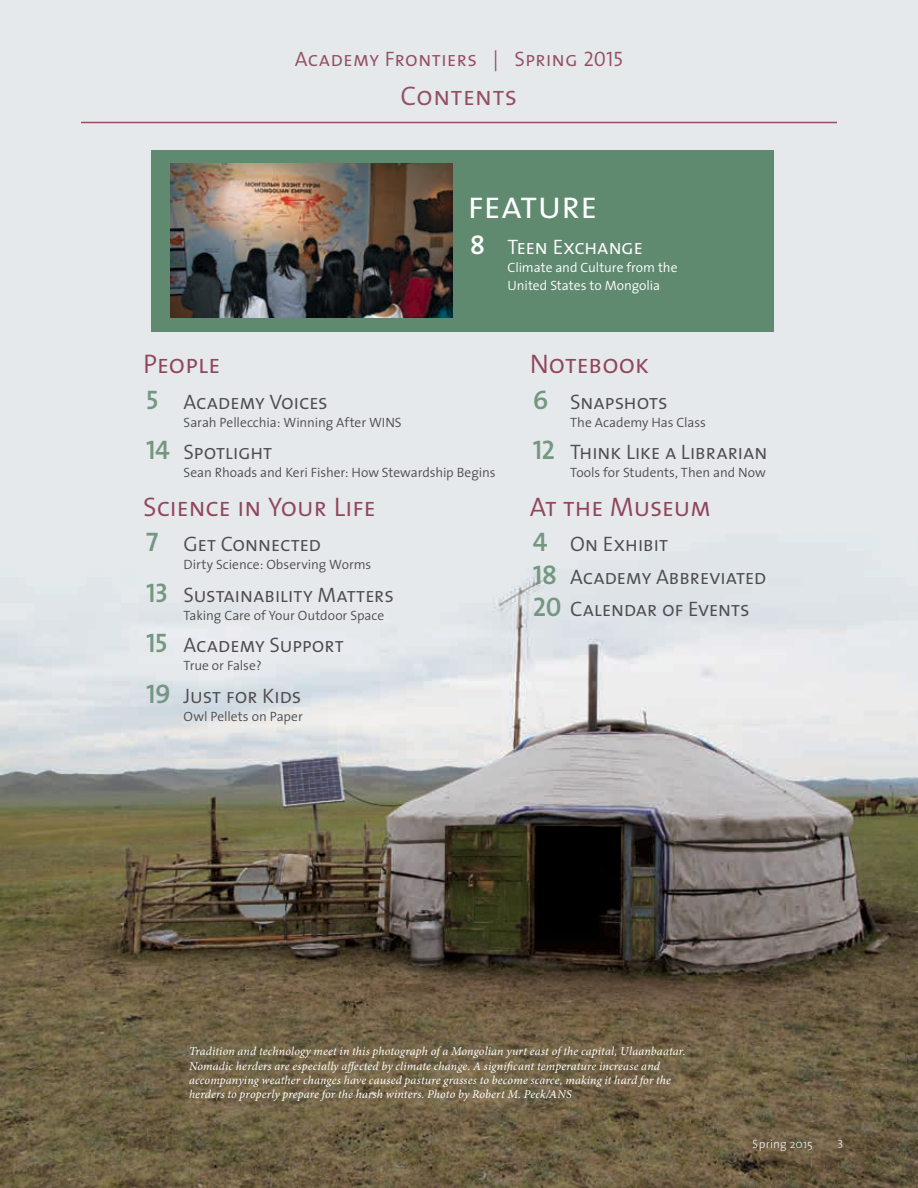
<style>
.page{position:relative;width:918px;height:1188px;background:#fff}
.page>*{position:absolute;margin:0;border:0;box-sizing:border-box;transform-origin:0 0}
.t1{font:39px "The Sans Semi Light Caps";letter-spacing:-.02em;color:#fff}
.t2{font:27px "The Sans Semi Light Caps";letter-spacing:-.015em;color:#90455a}
.t3{font:27px "The Sans Semi Light Caps";letter-spacing:.01em;color:#944e60}
.t4{font:21px/32.4px "The Sans Semi Light Caps";letter-spacing:-.015em;color:#4d4d4f}
.t5{font:21px "The Sans Semi Light Caps";letter-spacing:.005em;color:#944e60}
.t6{font:21px "The Sans Semi Light Caps";letter-spacing:-.025em;color:#fff}
.t7{font:300 13.5px "The Sans";letter-spacing:-.005em;color:#4d4d4f}
.t8{font:300 13.5px/18px "The Sans";letter-spacing:-.005em;color:#fff}
.t9{font:italic 12px/14.4px "Minion Pro";letter-spacing:.015em;color:#fff}
.t10{font:300 12px "The Sans";letter-spacing:.005em;color:#fff}
.t11{font:12px "The Sans Semi Light Caps";color:#fff}
.s1{font-family:"The Sans Semi Bold Caps";font-size:27px}
.s2{font-family:"The Sans Semi Bold Caps";font-size:27px;color:#749780}
</style>
<div class="page">
<img style="left:0;top:0;width:918px;height:1188px">
<hr style="left:81px;top:122px;width:756px;height:1px;background:#944e60">
<div style="left:152px;top:151px;width:622px;height:181px;background:#608a70"></div>
<img style="left:170px;top:164px;width:282px;height:154px">
<h3 class="t5" style="left:295px;top:42px;width:330px">Academy Frontiers | Spring 2015</h3>
<h2 class="t3" style="left:401px;top:74px;width:118px">Contents</h2>
<h1 class="t1" style="left:467px;top:173px;width:132px">feature</h1>
<h3 class="t6" style="left:470px;top:229px;width:174px"><span class="s1">8</span> Teen Exchange</h3>
<p class="t8" style="left:508px;top:258px;width:171px">Climate and Culture from the<br>United States to Mongolia</p>
<h2 class="t2" style="left:143px;top:342px;width:79px">People</h2>
<h3 class="t4" style="left:146px;top:385px;width:183px"><span class="s2">5</span> Academy Voices</h3>
<p class="t7" style="left:184px;top:411px;width:220px">Sarah Pellecchia: Winning After WINS</p>
<h3 class="t4" style="left:146px;top:435px;width:128px"><span class="s2">14</span> Spotlight</h3>
<p class="t7" style="left:184px;top:461px;width:313px">Sean Rhoads and Keri Fisher: How Stewardship Begins</p>
<h2 class="t2" style="left:143px;top:485px;width:234px">Science in Your Life</h2>
<h3 class="t4" style="left:146px;top:528px;width:176px"><span class="s2">7</span> Get Connected</h3>
<p class="t7" style="left:184px;top:554px;width:189px">Dirty Science: Observing Worms</p>
<h3 class="t4" style="left:146px;top:578px;width:249px"><span class="s2">13</span> Sustainability Matters</h3>
<p class="t7" style="left:184px;top:604px;width:202px">Taking Care of Your Outdoor Space</p>
<h3 class="t4" style="left:146px;top:628px;width:199px"><span class="s2">15</span> Academy Support</h3>
<p class="t7" style="left:184px;top:655px;width:80px">True or False?</p>
<h3 class="t4" style="left:146px;top:679px;width:157px"><span class="s2">19</span> Just for Kids</h3>
<p class="t7" style="left:184px;top:705px;width:121px">Owl Pellets on Paper</p>
<h2 class="t2" style="left:530px;top:342px;width:121px">Notebook</h2>
<h3 class="t4" style="left:533px;top:385px;width:136px"><span class="s2">6</span> Snapshots</h3>
<p class="t7" style="left:570px;top:411px;width:137px">The Academy Has Class</p>
<h3 class="t4" style="left:533px;top:435px;width:236px"><span class="s2">12</span> Think Like a Librarian</h3>
<p class="t7" style="left:570px;top:461px;width:197px">Tools for Students, Then and Now</p>
<h2 class="t2" style="left:530px;top:485px;width:183px">At the Museum</h2>
<h3 class="t4" style="left:533px;top:528px;width:235px"><span class="s2">4</span> On Exhibit<br><span class="s2">18</span> Academy Abbreviated<br><span class="s2">20</span> Calendar of Events</h3>
<p class="t9" style="left:189px;top:1044px;width:498px">Tradition and technology meet in this photograph ofa Mongolian yurt east ofthe capital, Ulaanbaatar.<br>Nomadic herders are especially affected by climate change. A significant temperature increase and accompanying weather changes have caused pasture grasses to become scarce, making it hard for the herders to properly prepare for the harsh winters. Photo by Robert M. Peck/ANS</p>
<p class="t10" style="left:753px;top:1134px;width:62px">Spring 2015</p>
<p class="t11" style="left:838px;top:1134px;width:8px">3</p>
</div>
